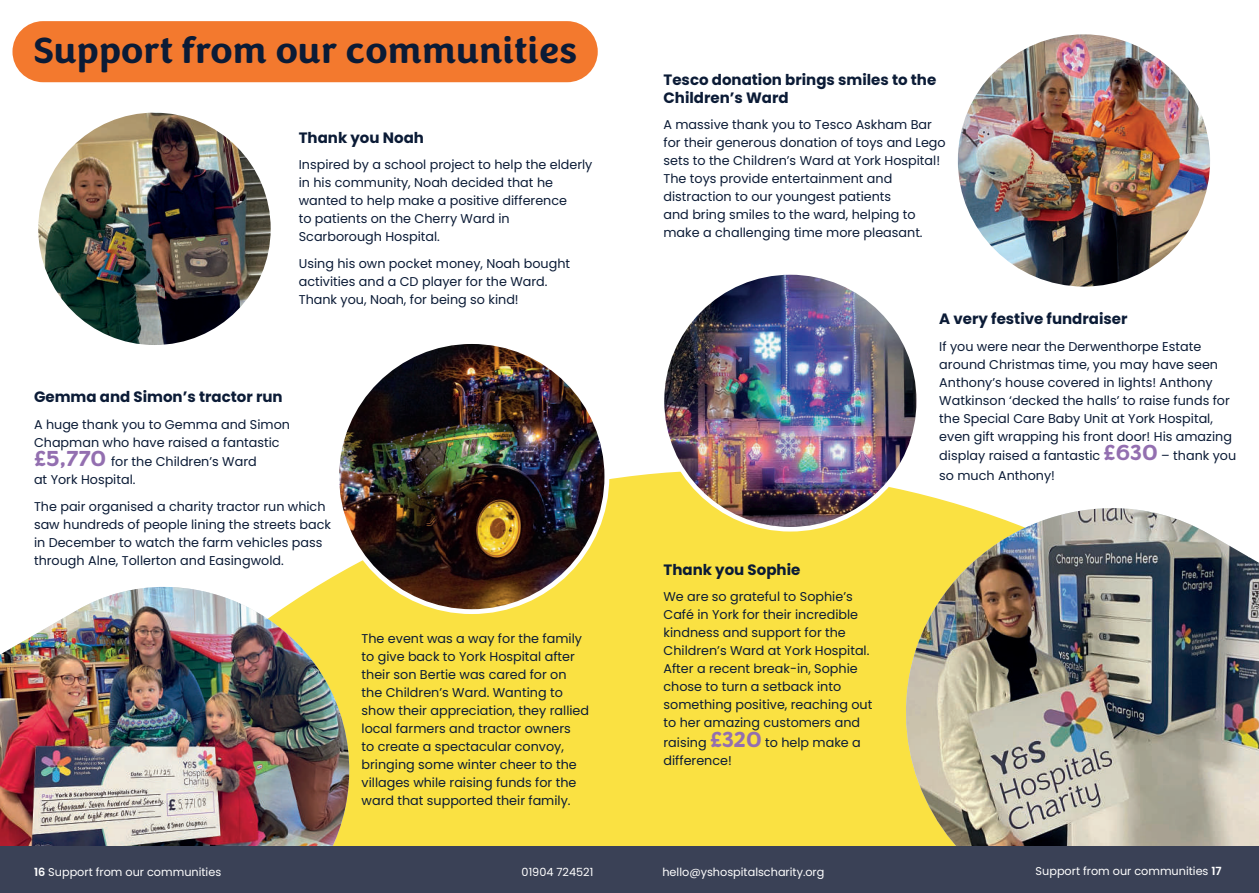
<style>
.page{position:relative;width:1259px;height:893px;background:#fff}
.page>*{position:absolute;margin:0;border:0;box-sizing:border-box;transform-origin:0 0}
.t1{font:700 37.5px "Congenial";color:#0b1b36}
.t2{font:700 15px/18px "Poppins";color:#0b1b36}
.t3{font:12.75px/18px "Poppins";color:#0b1b36}
.t4{font:11.25px "Poppins";color:#fff}
.s1{font-family:"Congenial";font-weight:700;font-size:22.5px;color:#936fb0}
.s2{font-weight:600}
</style>
<div class="page">
<svg style="left:124px;top:341px;width:762px;height:505px;fill:#fae142"></svg>
<svg style="left:124px;top:566px;width:243px;height:280px"></svg>
<img style="left:0;top:587px;width:360px;height:259px">
<img style="left:886px;top:508px;width:373px;height:338px">
<img style="left:337px;top:342px;width:270px;height:270px;border-radius:135px">
<img style="left:955px;top:32px;width:257px;height:257px;border-radius:128px">
<img style="left:663px;top:276px;width:254px;height:253px">
<img style="left:38px;top:113px;width:233px;height:232px;border-radius:116px">
<div style="left:0;top:846px;width:629px;height:47px;background:#3a4156"></div>
<div style="left:629px;top:846px;width:630px;height:47px;background:#3a4156"></div>
<div style="left:12px;top:21px;width:586px;height:61px;background:#f3792e;border-radius:31px"></div>
<h1 class="t1" style="left:33px;top:26px;width:546px">Support from our communities</h1>
<p class="t2" style="left:299px;top:129px;width:127px">Thank you Noah</p>
<p class="t3" style="left:299px;top:156px;width:295px">Inspired by a school project to help the elderly in his community, Noah decided that he wanted to help make a positive difference<br>to patients on the Cherry Ward in Scarborough Hospital.</p>
<p class="t3" style="left:299px;top:254px;width:273px">Using his own pocket money, Noah bought activities and a CD player for the Ward.<br>Thank you, Noah, for being so kind!</p>
<p class="t2" style="left:34px;top:388px;width:250px">Gemma and Simon’s tractor run</p>
<p class="t3" style="left:34px;top:415px;width:257px">A huge thank you to Gemma and Simon<br>Chapman who have raised a fantastic</p>
<p class="t3" style="left:34px;top:453px;width:224px"><span class="s1">£5,770</span> for the Children’s Ward at York Hospital.</p>
<p class="t3" style="left:34px;top:497px;width:299px">The pair organised a charity tractor run which saw hundreds of people lining the streets back in December to watch the farm vehicles pass through Alne, Tollerton and Easingwold.</p>
<p class="t3" style="left:361px;top:630px;width:229px">The event was a way for the family to give back to York Hospital after their son Bertie was cared for on the Children’s Ward. Wanting to show their appreciation, they rallied local farmers and tractor owners<br>to create a spectacular convoy, bringing some winter cheer to the villages while raising funds for the ward that supported their family.</p>
<p class="t4" style="left:34px;top:865px;width:189px"><span class="s2">16</span> Support from our communities</p>
<p class="t4" style="left:521px;top:865px;width:73px">01904 724521</p>
<p class="t2" style="left:663px;top:71px;width:274px">Tesco donation brings smiles to the<br>Children’s Ward</p>
<p class="t3" style="left:663px;top:116px;width:284px">A massive thank you to Tesco Askham Bar for their generous donation of toys and Lego sets to the Children’s Ward at York Hospital!<br>The toys provide entertainment and distraction to our youngest patients<br>and bring smiles to the ward, helping to make a challenging time more pleasant.</p>
<p class="t2" style="left:663px;top:561px;width:138px">Thank you Sophie</p>
<p class="t3" style="left:663px;top:588px;width:210px">We are so grateful to Sophie’s<br>Café in York for their incredible kindness and support for the<br>Children’s Ward at York Hospital.<br>After a recent break-in, Sophie chose to turn a setback into something positive, reaching out to her amazing customers and</p>
<p class="t3" style="left:663px;top:733px;width:199px">raising <span class="s1">£320</span> to help make a difference!</p>
<p class="t2" style="left:939px;top:310px;width:190px">A very festive fundraiser</p>
<p class="t3" style="left:939px;top:337px;width:294px">If you were near the Derwenthorpe Estate around Christmas time, you may have seen Anthony’s house covered in lights! Anthony Watkinson ‘decked the halls’ to raise funds for the Special Care Baby Unit at York Hospital, even gift wrapping his front door! His amazing</p>
<p class="t3" style="left:939px;top:446px;width:298px;line-height:19.5px">display raised a fantastic <span class="s1">£630</span> – thank you so much Anthony!</p>
<p class="t4" style="left:662px;top:865px;width:163px">hello@yshospitalscharity.org</p>
<p class="t4" style="left:1035px;top:864px;width:188px">Support from our communities <span class="s2">17</span></p>
</div>
